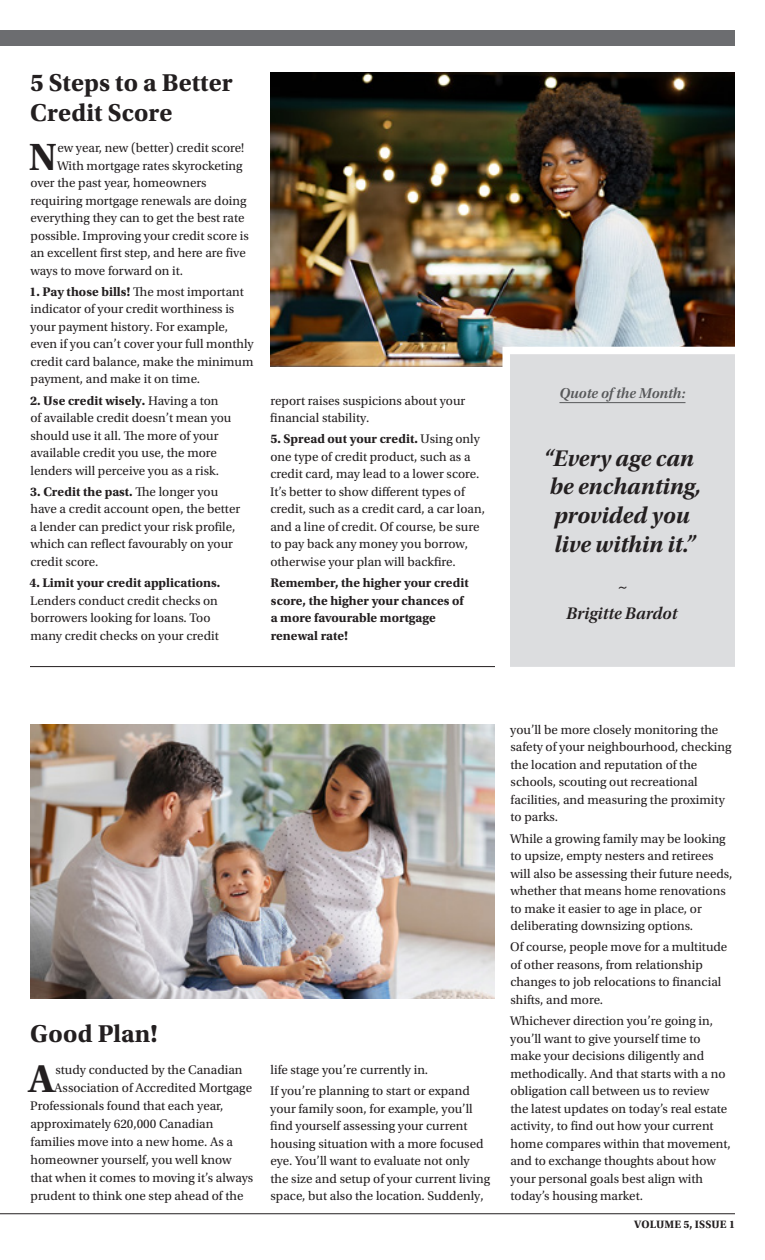
<style>
.page{position:relative;width:765px;height:1260px;background:#fff}
.page>*{position:absolute;margin:0;border:0;box-sizing:border-box;transform-origin:0 0}
.p_body-regular-inden{font:700 40.75px "Utopia Std";color:#231f20}
.p_body-regular-inden-2{font:700 39.88px "Utopia Std";color:#231f20}
.p_H1{font:700 25.62px/29.4px "Utopia Std";color:#231f20}
.p_H2{font:700 25.62px "Utopia Std";letter-spacing:.005em;color:#231f20}
.t1{font:23.75px/28.8px "Utopia Std Bold Subh It";color:#231f20}
.t2{font:17.5px/27.5px "Utopia Std Semibold Subh It";color:#231f20;text-align:center}
.t3{font:15px "Utopia Std Semibold Subh It";color:#57585a}
.p_body-regular-inden-3{font:13.12px/17.5px "Utopia Std";color:#231f20}
.p_body-regular-inden-4{font:700 13.12px/17.5px "Utopia Std";color:#231f20}
.t4{font:700 11.25px "Utopia Std";letter-spacing:.01em;color:#231f20}
.s1{font-weight:700}
</style>
<div class="page">
<div style="left:0;top:30px;width:735px;height:15px;background:#6c6d70"></div>
<hr style="left:0;top:1213px;width:735px;height:1px;background:#231f20">
<img style="left:270px;top:73px;width:465px;height:293px">
<img style="left:30px;top:724px;width:465px;height:275px">
<hr style="left:30px;top:666px;width:465px;height:1px;background:#231f20">
<svg style="left:499px;top:343px;width:236px;height:324px;background:#dddee0"></svg>
<hr style="left:559px;top:402px;width:127px;height:1px;background:#57585a">
<p class="p_H1" style="left:30px;top:68px;width:204px">5 Steps to a Better<br>Credit Score</p>
<p class="p_body-regular-inden-2" style="left:29px;top:134px;width:29px">N</p>
<p class="p_body-regular-inden-3" style="left:57px;top:139px;width:188px">ew year, new (better) credit score!</p>
<p class="p_body-regular-inden-3" style="left:57px;top:157px;width:187px">With mortgage rates skyrocketing</p>
<p class="p_body-regular-inden-3" style="left:30px;top:174px;width:178px">over the past year, homeowners</p>
<p class="p_body-regular-inden-3" style="left:30px;top:192px;width:218px">requiring mortgage renewals are doing</p>
<p class="p_body-regular-inden-3" style="left:30px;top:209px;width:216px">everything they can to get the best rate</p>
<p class="p_body-regular-inden-3" style="left:31px;top:227px;width:220px">possible. Improving your credit score is</p>
<p class="p_body-regular-inden-3" style="left:30px;top:244px;width:217px">an excellent first step, and here are five</p>
<p class="p_body-regular-inden-3" style="left:30px;top:262px;width:154px">ways to move forward on it.</p>
<p class="p_body-regular-inden-3" style="left:29px;top:283px;width:226px"><span class="s1">1. Pay those bills!</span> The most important indicator of your credit worthiness is your payment history. For example, even if you can’t cover your full monthly credit card balance, make the minimum payment, and make it on time.</p>
<p class="p_body-regular-inden-3" style="left:30px;top:392px;width:203px"><span class="s1">2. Use credit wisely.</span> Having a ton of available credit doesn’t mean you should use it all. The more of your available credit you use, the more lenders will perceive you as a risk.</p>
<p class="p_body-regular-inden-3" style="left:30px;top:483px;width:212px"><span class="s1">3. Credit the past.</span> The longer you have a credit account open, the better a lender can predict your risk profile, which can reflect favourably on your credit score.</p>
<p class="p_body-regular-inden-3" style="left:29px;top:574px;width:192px"><span class="s1">4. Limit your credit applications.<br></span>Lenders conduct credit checks on borrowers looking for loans. Too many credit checks on your credit</p>
<p class="p_body-regular-inden-3" style="left:270px;top:392px;width:197px">report raises suspicions about your financial stability.</p>
<p class="p_body-regular-inden-3" style="left:270px;top:431px;width:216px"><span class="s1">5. Spread out your credit.</span> Using only one type of credit product, such as a credit card, may lead to a lower score.<br>It’s better to show different types of credit, such as a credit card, a car loan, and a line of credit. Of course, be sure to pay back any money you borrow, otherwise your plan will backfire.</p>
<p class="p_body-regular-inden-4" style="left:270px;top:574px;width:200px">Remember, the higher your credit score, the higher your chances of a more favourable mortgage renewal rate!</p>
<p class="t3" style="left:559px;top:384px;width:128px">Quote of the Month:</p>
<p class="t1" style="left:543px;top:444px;width:159px">“Every age can be enchanting, provided you live within it.”</p>
<p class="t2" style="left:566px;top:572px;width:113px">~<br>Brigitte Bardot</p>
<p class="p_H2" style="left:30px;top:1019px;width:129px">Good Plan!</p>
<p class="p_body-regular-inden" style="left:28px;top:1055px;width:28px">A</p>
<p class="p_body-regular-inden-3" style="left:55px;top:1061px;width:189px">study conducted by the Canadian</p>
<p class="p_body-regular-inden-3" style="left:54px;top:1079px;width:199px">Association of Accredited Mortgage</p>
<p class="p_body-regular-inden-3" style="left:30px;top:1097px;width:195px">Professionals found that each year,</p>
<p class="p_body-regular-inden-3" style="left:30px;top:1115px;width:185px">approximately 620,000 Canadian</p>
<p class="p_body-regular-inden-3" style="left:31px;top:1133px;width:204px">families move into a new home. As a</p>
<p class="p_body-regular-inden-3" style="left:31px;top:1151px;width:203px">homeowner yourself, you well know</p>
<p class="p_body-regular-inden-3" style="left:31px;top:1169px;width:224px">that when it comes to moving it’s always</p>
<p class="p_body-regular-inden-3" style="left:31px;top:1187px;width:214px">prudent to think one step ahead of the</p>
<p class="p_body-regular-inden-3" style="left:271px;top:1061px;width:159px">life stage you’re currently in.</p>
<p class="p_body-regular-inden-3" style="left:270px;top:1082px;width:221px">If you’re planning to start or expand your family soon, for example, you’ll find yourself assessing your current housing situation with a more focused eye. You’ll want to evaluate not only the size and setup of your current living space, but also the location. Suddenly,</p>
<p class="p_body-regular-inden-3" style="left:510px;top:721px;width:223px">you’ll be more closely monitoring the safety of your neighbourhood, checking the location and reputation of the schools, scouting out recreational facilities, and measuring the proximity to parks.</p>
<p class="p_body-regular-inden-3" style="left:510px;top:830px;width:224px">While a growing family may be looking to upsize, empty nesters and retirees will also be assessing their future needs, whether that means home renovations to make it easier to age in place, or deliberating downsizing options.</p>
<p class="p_body-regular-inden-3" style="left:510px;top:938px;width:219px">Of course, people move for a multitude of other reasons, from relationship changes to job relocations to financial shifts, and more.</p>
<p class="p_body-regular-inden-3" style="left:510px;top:1012px;width:222px">Whichever direction you’re going in, you’ll want to give yourself time to make your decisions diligently and methodically. And that starts with a no obligation call between us to review<br>the latest updates on today’s real estate activity, to find out how your current home compares within that movement, and to exchange thoughts about how your personal goals best align with today’s housing market.</p>
<p class="t4" style="left:634px;top:1218px;width:102px">VOLUME 5, ISSUE 1</p>
</div>
